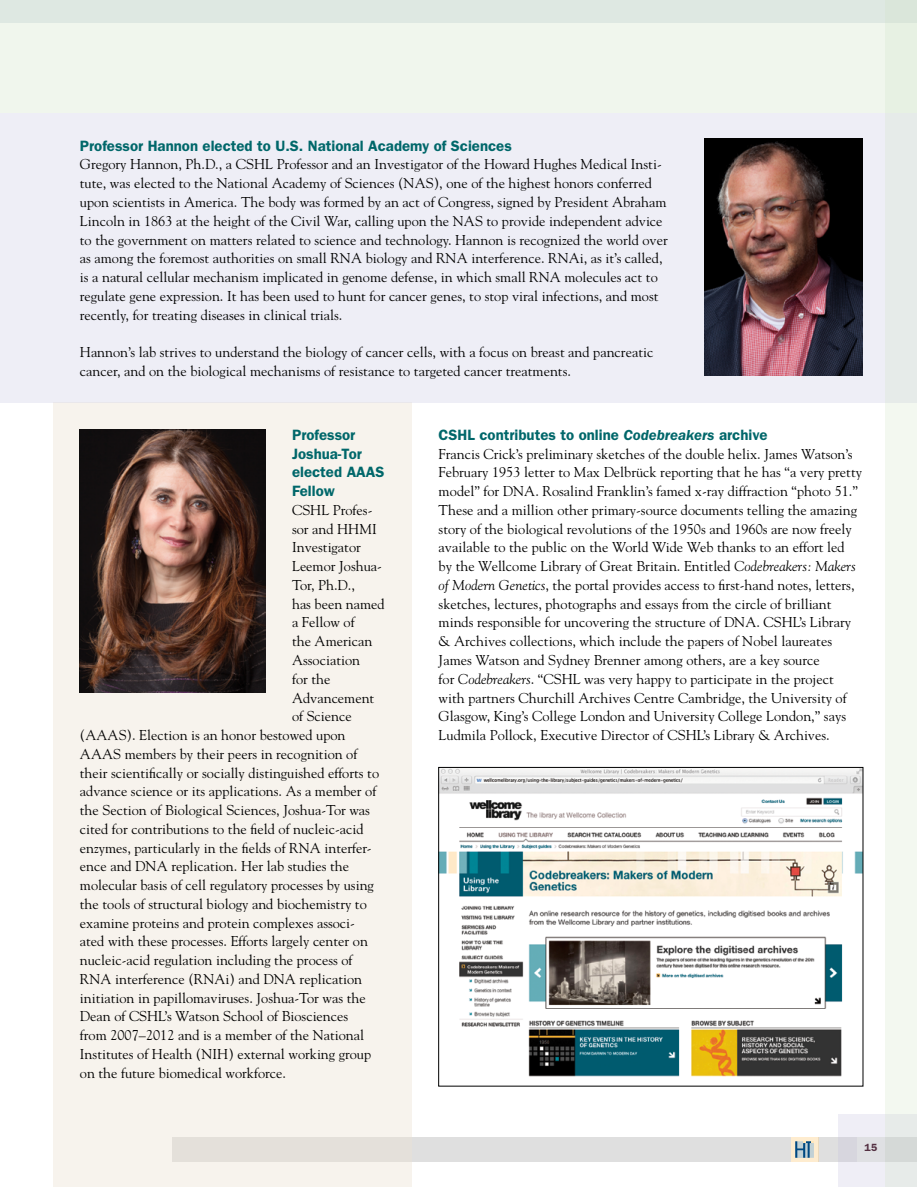
<style>
.page{position:relative;width:917px;height:1187px;background:#fff}
.page>*{position:absolute;margin:0;border:0;box-sizing:border-box;transform-origin:0 0}
.t1{font:600 15px/18.8px "ITC Franklin Gothic Std";color:#00676a}
.t2{font:14.25px/18.8px "Goudy Std";color:#000}
.t3{font:600 10.5px "ITC Franklin Gothic Std";color:#543042}
.s1{font-style:italic}
</style>
<div class="page">
<div style="left:818px;top:1137px;width:99px;height:24px;background:#dfdfdf"></div>
<svg style="left:838px;top:1114px;width:47px;height:73px;fill:#efeef6"></svg>
<svg style="left:791px;top:1137px;width:27px;height:24px"></svg>
<svg style="left:795px;top:1141px;width:19px;height:16px"></svg>
<div style="left:172px;top:1137px;width:619px;height:24px;background:#dfdfdf"></div>
<div style="left:857px;top:1137px;width:28px;height:24px;background:#dfe0e3"></div>
<div style="left:53px;top:402px;width:359px;height:785px;background:#f7f3ed"></div>
<div style="left:0;top:0;width:917px;height:113px;background:#f0f6ed"></div>
<div style="left:0;top:0;width:917px;height:23px;background:#dee8e2"></div>
<div style="left:0;top:113px;width:917px;height:289px;background:#eeeef6"></div>
<img style="left:440px;top:769px;width:421px;height:308px">
<div style="left:438px;top:767px;width:425px;height:319px;border:1px solid #000"></div>
<img style="left:705px;top:138px;width:158px;height:238px">
<img style="left:80px;top:429px;width:185px;height:263px">
<div style="left:885px;top:0;width:32px;height:1187px;background:linear-gradient(to bottom,#e7eee8,#f3f7f1)"></div>
<p class="t1" style="left:80px;top:136px;width:433px">Professor Hannon elected to U.S. National Academy of Sciences</p>
<p class="t2" style="left:80px;top:155px;width:589px">Gregory Hannon, Ph.D., a CSHL Professor and an Investigator of the Howard Hughes Medical Insti&shy;tute, was elected to the National Academy of Sciences (NAS), one of the highest honors conferred upon scientists in America. The body was formed by an act of Congress, signed by President Abraham Lincoln in 1863 at the height of the Civil War, calling upon the NAS to provide independent advice to the government on matters related to science and technology. Hannon is recognized the world over as among the foremost authorities on small RNA biology and RNA interference. RNAi, as it’s called, is a natural cellular mechanism implicated in genome defense, in which small RNA molecules act to regulate gene expression. It has been used to hunt for cancer genes, to stop viral infections, and most recently, for treating diseases in clinical trials.</p>
<p class="t2" style="left:80px;top:342px;width:575px">Hannon’s lab strives to understand the biology of cancer cells, with a focus on breast and pancreatic cancer, and on the biological mechanisms of resistance to targeted cancer treatments.</p>
<p class="t1" style="left:292px;top:425px;width:94px">Professor<br>Joshua-Tor elected AAAS<br>Fellow</p>
<p class="t2" style="left:292px;top:500px;width:82px">CSHL Profes-</p>
<p class="t2" style="left:292px;top:519px;width:86px">sor and HHMI</p>
<p class="t2" style="left:292px;top:538px;width:70px">Investigator</p>
<p class="t2" style="left:292px;top:557px;width:91px">Leemor Joshua-</p>
<p class="t2" style="left:292px;top:575px;width:64px">Tor, Ph.D.,</p>
<p class="t2" style="left:292px;top:594px;width:94px">has been named</p>
<p class="t2" style="left:292px;top:613px;width:64px">a Fellow of</p>
<p class="t2" style="left:292px;top:632px;width:82px">the American</p>
<p class="t2" style="left:292px;top:650px;width:70px">Association</p>
<p class="t2" style="left:292px;top:669px;width:40px">for the</p>
<p class="t2" style="left:292px;top:688px;width:84px">Advancement</p>
<p class="t2" style="left:292px;top:707px;width:61px">of Science</p>
<p class="t2" style="left:80px;top:725px;width:267px">(AAAS). Election is an honor bestowed upon</p>
<p class="t2" style="left:80px;top:744px;width:279px">AAAS members by their peers in recognition of</p>
<p class="t2" style="left:80px;top:763px;width:301px">their scientifically or socially distinguished efforts to</p>
<p class="t2" style="left:80px;top:782px;width:298px">advance science or its applications. As a member of</p>
<p class="t2" style="left:80px;top:800px;width:292px">the Section of Biological Sciences, Joshua-Tor was</p>
<p class="t2" style="left:80px;top:819px;width:285px">cited for contributions to the field of nucleic-acid</p>
<p class="t2" style="left:80px;top:838px;width:293px">enzymes, particularly in the fields of RNA interfer-</p>
<p class="t2" style="left:80px;top:857px;width:271px">ence and DNA replication. Her lab studies the</p>
<p class="t2" style="left:80px;top:875px;width:295px">molecular basis of cell regulatory processes by using</p>
<p class="t2" style="left:80px;top:894px;width:288px">the tools of structural biology and biochemistry to</p>
<p class="t2" style="left:80px;top:913px;width:277px">examine proteins and protein complexes associ-</p>
<p class="t2" style="left:80px;top:932px;width:290px">ated with these processes. Efforts largely center on</p>
<p class="t2" style="left:80px;top:950px;width:274px">nucleic-acid regulation including the process of</p>
<p class="t2" style="left:80px;top:969px;width:284px">RNA interference (RNAi) and DNA replication</p>
<p class="t2" style="left:80px;top:988px;width:287px">initiation in papillomaviruses. Joshua-Tor was the</p>
<p class="t2" style="left:80px;top:1007px;width:270px">Dean of CSHL’s Watson School of Biosciences</p>
<p class="t2" style="left:80px;top:1025px;width:286px">from 2007–2012 and is a member of the National</p>
<p class="t2" style="left:80px;top:1044px;width:293px">Institutes of Health (NIH) external working group</p>
<p class="t2" style="left:80px;top:1063px;width:208px">on the future biomedical workforce.</p>
<p class="t1" style="left:439px;top:425px;width:331px">CSHL contributes to online <span class="s1">Codebreakers</span> archive</p>
<p class="t2" style="left:439px;top:444px;width:425px">Francis Crick’s preliminary sketches of the double helix. James Watson’s February 1953 letter to Max Delbrück reporting that he has “a very pretty model” for DNA. Rosalind Franklin’s famed x-ray diffraction “photo 51.” These and a million other primary-source documents telling the amazing story of the biological revolutions of the 1950s and 1960s are now freely available to the public on the World Wide Web thanks to an effort led<br>by the Wellcome Library of Great Britain. Entitled <span class="s1">Codebreakers: Makers of Modern Genetics</span>, the portal provides access to first-hand notes, letters, sketches, lectures, photographs and essays from the circle of brilliant minds responsible for uncovering the structure of DNA. CSHL’s Library &amp; Archives collections, which include the papers of Nobel laureates James Watson and Sydney Brenner among others, are a key source<br>for <span class="s1">Codebreakers</span>. “CSHL was very happy to participate in the project with partners Churchill Archives Centre Cambridge, the University of Glasgow, King’s College London and University College London,” says Ludmila Pollock, Executive Director of CSHL’s Library &amp; Archives.</p>
<p class="t3" style="left:864px;top:1141px;width:14px">15</p>
</div>
